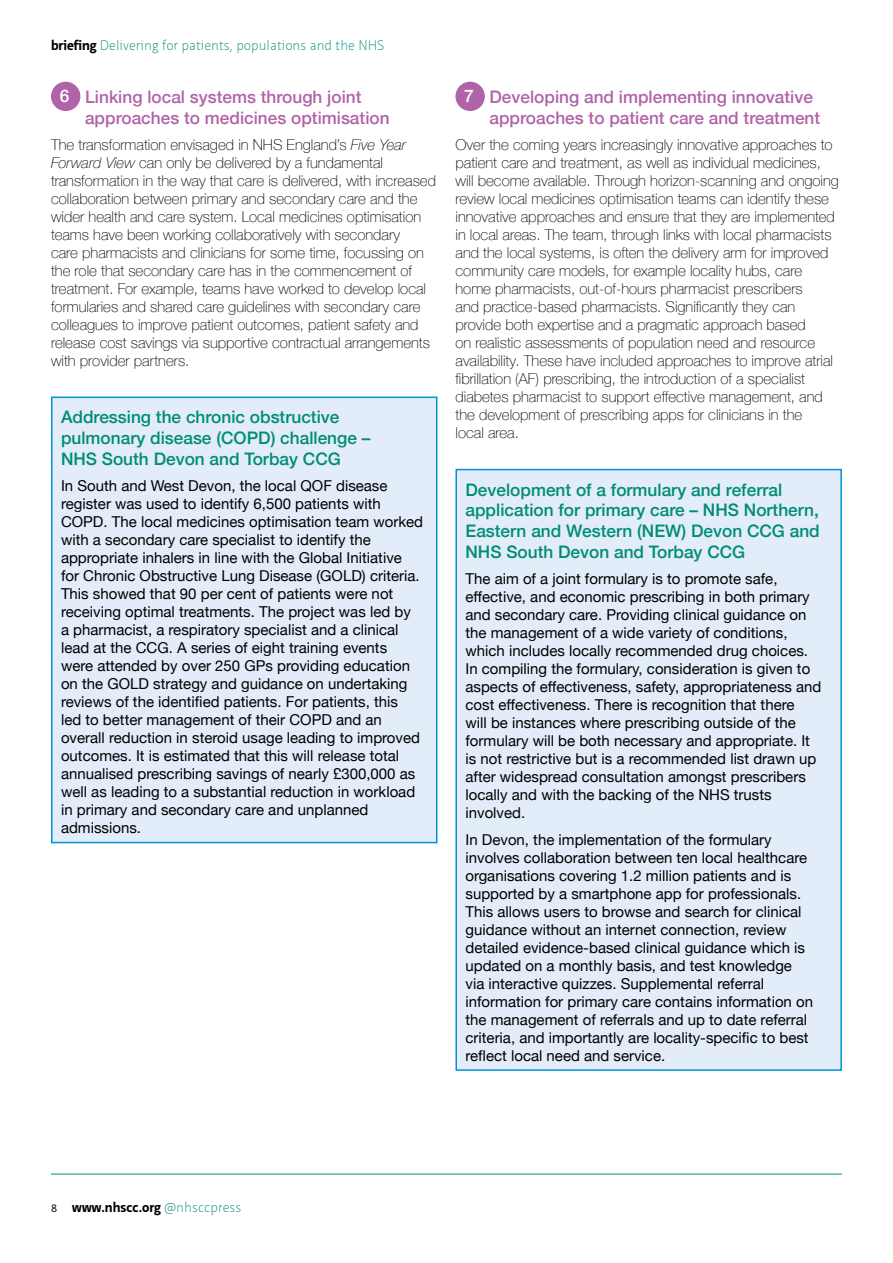
<style>
.page{position:relative;width:893px;height:1263px;background:#fff}
.page>*{position:absolute;margin:0;border:0;box-sizing:border-box;transform-origin:0 0}
.t1{font:500 17.25px/20.7px "Helvetica Neue";color:#008c78}
.t2{font:500 17.25px/20.7px "Helvetica Neue";color:#b163a8}
.t3{font:500 17.25px "Helvetica Neue";color:#fff}
.t4{font:15px/18px "Helvetica Neue";color:#000}
.t5{font:100 15px/18px "Helvetica Neue";color:#000}
.t6{font:100 13.5px "Neue Sans";color:#008c78}
.t7{font:700 13.5px "Neue Sans";color:#000}
.s1{font-weight:700;color:#000}
.s2{font-style:italic}
.s3{font-weight:400;font-size:10.5px}
.s4{font-weight:100;color:#008c78}
</style>
<div class="page">
<hr style="left:51px;top:1174px;width:791px;height:1px;background:#008c78">
<div style="left:456px;top:470px;width:385px;height:600px;background:#e2edf9"></div>
<div style="left:455px;top:469px;width:387px;height:602px;border:2px solid #0092d7"></div>
<div style="left:51px;top:82px;width:29px;height:29px;background:#b163a8;border-radius:50%"></div>
<div style="left:52px;top:397px;width:385px;height:445px;background:#e2edf9"></div>
<div style="left:51px;top:396px;width:386px;height:447px;border:2px solid #0092d7"></div>
<div style="left:455px;top:82px;width:30px;height:29px;background:#b163a8;border-radius:50%"></div>
<p class="t6" style="left:51px;top:37px;width:335px"><span class="s1">briefing</span> Delivering for patients, populations and the NHS</p>
<p class="t3" style="left:60px;top:82px;width:11px">6</p>
<p class="t2" style="left:85px;top:85px;width:306px">Linking local systems through joint approaches to medicines optimisation</p>
<p class="t5" style="left:51px;top:135px;width:386px">The transformation envisaged in NHS England’s <span class="s2">Five Year Forward View</span> can only be delivered by a fundamental transformation in the way that care is delivered, with increased collaboration between primary and secondary care and the wider health and care system. Local medicines optimisation teams have been working collaboratively with secondary<br>care pharmacists and clinicians for some time, focussing on the role that secondary care has in the commencement of treatment. For example, teams have worked to develop local formularies and shared care guidelines with secondary care colleagues to improve patient outcomes, patient safety and release cost savings via supportive contractual arrangements with provider partners.</p>
<p class="t1" style="left:61px;top:405px;width:311px">Addressing the chronic obstructive pulmonary disease (COPD) challenge –<br>NHS South Devon and Torbay CCG</p>
<p class="t4" style="left:61px;top:478px;width:364px">In South and West Devon, the local QOF disease register was used to identify 6,500 patients with COPD. The local medicines optimisation team worked with a secondary care specialist to identify the appropriate inhalers in line with the Global Initiative for Chronic Obstructive Lung Disease (GOLD) criteria.<br>This showed that 90 per cent of patients were not receiving optimal treatments. The project was led by<br>a pharmacist, a respiratory specialist and a clinical lead at the CCG. A series of eight training events were attended by over 250 GPs providing education on the GOLD strategy and guidance on undertaking reviews of the identified patients. For patients, this<br>led to better management of their COPD and an overall reduction in steroid usage leading to improved outcomes. It is estimated that this will release total annualised prescribing savings of nearly £300,000 as well as leading to a substantial reduction in workload in primary and secondary care and unplanned admissions.</p>
<p class="t3" style="left:464px;top:82px;width:11px">7</p>
<p class="t2" style="left:489px;top:85px;width:332px">Developing and implementing innovative approaches to patient care and treatment</p>
<p class="t5" style="left:455px;top:135px;width:385px">Over the coming years increasingly innovative approaches to patient care and treatment, as well as individual medicines, will become available. Through horizon-scanning and ongoing review local medicines optimisation teams can identify these innovative approaches and ensure that they are implemented in local areas. The team, through links with local pharmacists and the local systems, is often the delivery arm for improved community care models, for example locality hubs, care home pharmacists, out-of-hours pharmacist prescribers<br>and practice-based pharmacists. Significantly they can provide both expertise and a pragmatic approach based<br>on realistic assessments of population need and resource availability. These have included approaches to improve atrial fibrillation (AF) prescribing, the introduction of a specialist diabetes pharmacist to support effective management, and the development of prescribing apps for clinicians in the<br>local area.</p>
<p class="t1" style="left:465px;top:478px;width:356px">Development of a formulary and referral application for primary care – NHS Northern, Eastern and Western (NEW) Devon CCG and NHS South Devon and Torbay CCG</p>
<p class="t4" style="left:465px;top:571px;width:357px">The aim of a joint formulary is to promote safe, effective, and economic prescribing in both primary and secondary care. Providing clinical guidance on the management of a wide variety of conditions, which includes locally recommended drug choices.<br>In compiling the formulary, consideration is given to aspects of effectiveness, safety, appropriateness and cost effectiveness. There is recognition that there<br>will be instances where prescribing outside of the formulary will be both necessary and appropriate. It is not restrictive but is a recommended list drawn up after widespread consultation amongst prescribers locally and with the backing of the NHS trusts involved.</p>
<p class="t4" style="left:465px;top:831px;width:349px">In Devon, the implementation of the formulary involves collaboration between ten local healthcare organisations covering 1.2 million patients and is supported by a smartphone app for professionals.<br>This allows users to browse and search for clinical guidance without an internet connection, review detailed evidence-based clinical guidance which is updated on a monthly basis, and test knowledge via interactive quizzes. Supplemental referral information for primary care contains information on the management of referrals and up to date referral criteria, and importantly are locality-specific to best reflect local need and service.</p>
<p class="t7" style="left:51px;top:1198px;width:192px"><span class="s3">8</span> www.nhscc.org <span class="s4">@nhsccpress</span></p>
</div>
